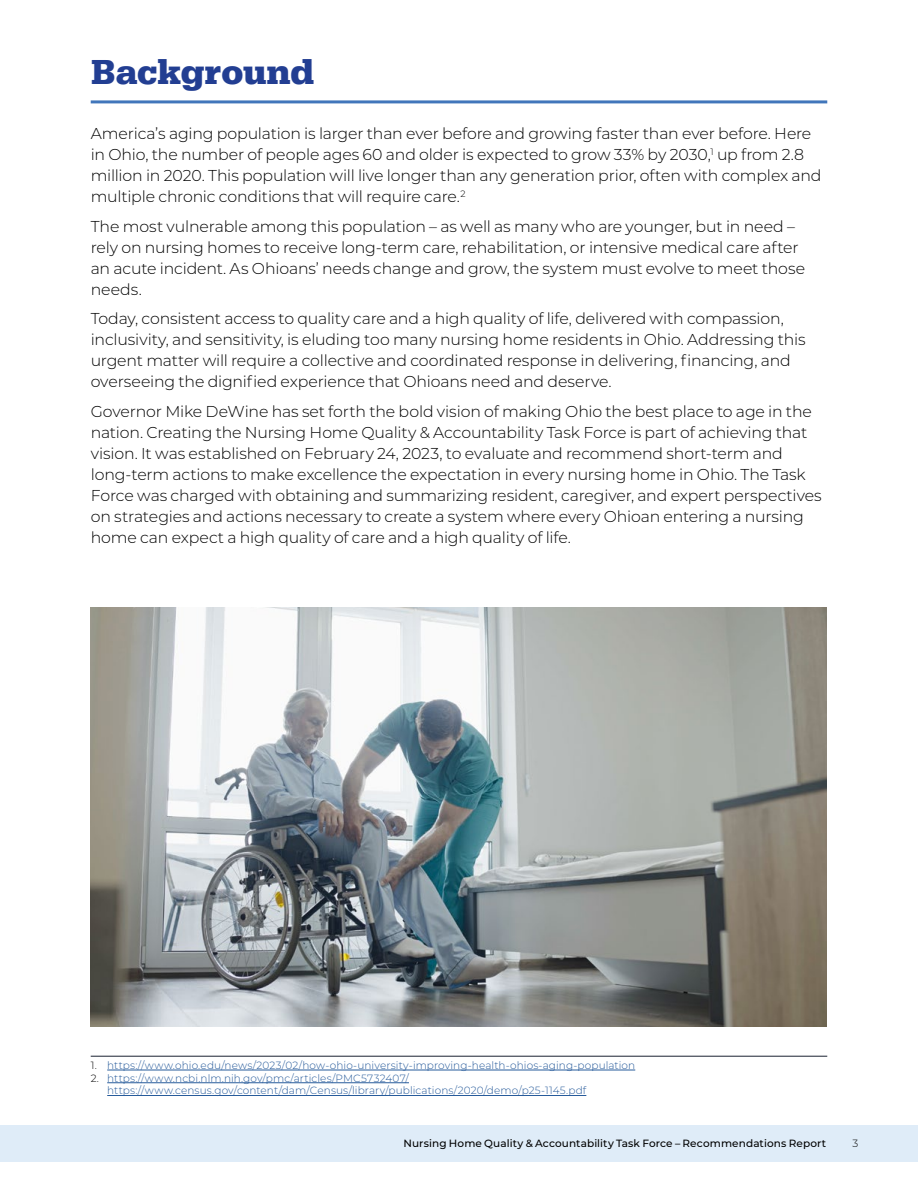
<style>
.page{position:relative;width:918px;height:1188px;background:#fff}
.page>*{position:absolute;margin:0;border:0;box-sizing:border-box;transform-origin:0 0}
.t1{font:700 36px "Serifa";letter-spacing:-.005em;color:#223e92}
.t2{font:300 15.75px/21px "Montserrat";letter-spacing:-.01em;color:#000}
.t3{font:300 10.5px/12.8px "Montserrat";letter-spacing:.01em;color:#275b9b}
.t4{font:500 10.5px "Montserrat";letter-spacing:.01em;color:#000}
.t5{font:300 10.5px "Montserrat";color:#000}
.s1{color:#000}
</style>
<div class="page">
<div style="left:0;top:1125px;width:918px;height:37px;background:#dfecf8"></div>
<hr style="left:91px;top:1056px;width:736px;height:1px;background:#1a2131">
<hr style="left:107px;top:1070px;width:528px;height:1px;background:#275b9b">
<hr style="left:107px;top:1082px;width:302px;height:1px;background:#275b9b">
<hr style="left:107px;top:1095px;width:479px;height:1px;background:#275b9b">
<hr style="left:91px;top:100px;width:736px;height:3px;background:#4176bb">
<img style="left:91px;top:607px;width:735px;height:420px">
<h1 class="t1" style="left:91px;top:51px;width:225px">Background</h1>
<p class="t2" style="left:91px;top:123px;width:732px">America’s aging population is larger than ever before and growing faster than ever before. Here in Ohio, the number of people ages 60 and older is expected to grow 33% by 2030,<sup>1</sup> up from 2.8 million in 2020. This population will live longer than any generation prior, often with complex and multiple chronic conditions that will require care.<sup>2</sup></p>
<p class="t2" style="left:91px;top:215px;width:716px">The most vulnerable among this population – as well as many who are younger, but in need – rely on nursing homes to receive long-term care, rehabilitation, or intensive medical care after an acute incident. As Ohioans’ needs change and grow, the system must evolve to meet those needs.</p>
<p class="t2" style="left:91px;top:308px;width:716px">Today, consistent access to quality care and a high quality of life, delivered with compassion, inclusivity, and sensitivity, is eluding too many nursing home residents in Ohio. Addressing this urgent matter will require a collective and coordinated response in delivering, financing, and overseeing the dignified experience that Ohioans need and deserve.</p>
<p class="t2" style="left:91px;top:400px;width:733px">Governor Mike DeWine has set forth the bold vision of making Ohio the best place to age in the nation. Creating the Nursing Home Quality &amp; Accountability Task Force is part of achieving that vision. It was established on February 24, 2023, to evaluate and recommend short-term and long-term actions to make excellence the expectation in every nursing home in Ohio. The Task Force was charged with obtaining and summarizing resident, caregiver, and expert perspectives on strategies and actions necessary to create a system where every Ohioan entering a nursing home can expect a high quality of care and a high quality of life.</p>
<p class="t3" style="left:91px;top:1059px;width:546px"><span class="s1">1.</span> https://www.ohio.edu/news/2023/02/how-ohio-university-improving-health-ohios-aging-population</p>
<p class="t3" style="left:107px;top:1071px;width:481px;text-indent:-16px"><span class="s1">2.</span> https://www.ncbi.nlm.nih.gov/pmc/articles/PMC5732407/ https://www.census.gov/content/dam/Census/library/publications/2020/demo/p25-1145.pdf</p>
<p class="t4" style="left:403px;top:1136px;width:424px">Nursing Home Quality &amp; Accountability Task Force – Recommendations Report</p>
<p class="t5" style="left:853px;top:1136px;width:7px">3</p>
</div>
